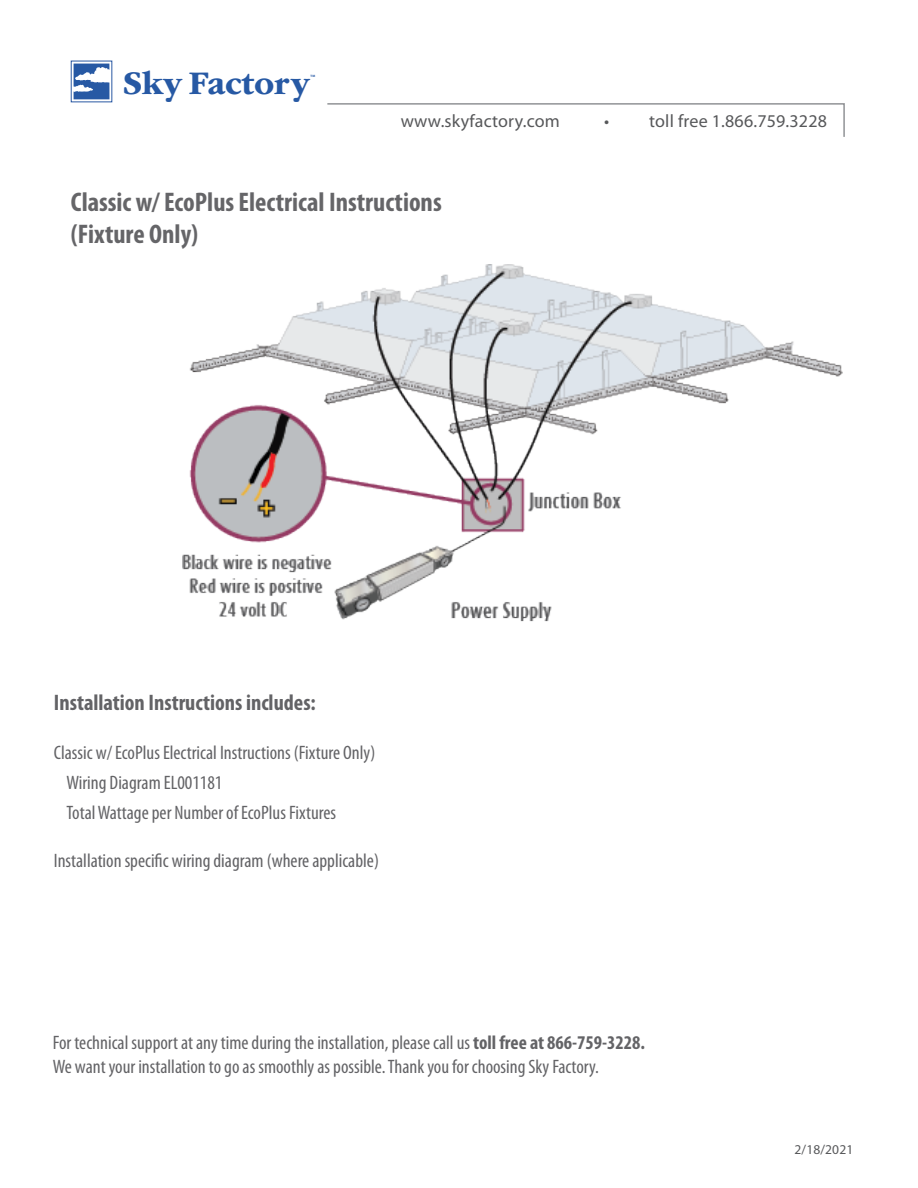
<style>
.page{position:relative;width:918px;height:1188px;background:#fff}
.page>*{position:absolute;margin:0;border:0;box-sizing:border-box;transform-origin:0 0}
.t1{font:700 34.5px "ITC Garamond Std";letter-spacing:-.01em;color:#2759a4}
.t2{font:700 condensed 27px "Myriad Pro";color:#656568}
.t3{font:700 condensed 22.5px "Myriad Pro";color:#636366}
.t4{font:condensed 19.5px/24px "Myriad Pro";color:#636366}
.Paragraph_Style_3{font:18px "Myriad Pro";letter-spacing:.01em;color:#57585a}
.Paragraph_Style_3-2{font:13.5px "Myriad Pro";letter-spacing:.01em;color:#57585a}
.t5{font:700 3.15px "Myriad Pro";color:#2759a4}
.s1{font-weight:700}
</style>
<div class="page">
<svg style="left:327px;top:103px;width:518px;height:34px"></svg>
<svg style="left:73px;top:63px;width:37px;height:37px"></svg>
<svg style="left:74px;top:64px;width:35px;height:35px"></svg>
<img style="left:182px;top:265px;width:661px;height:357px">
<p class="t1" style="left:123px;top:63px;width:188px">Sky Factory</p>
<p class="t5" style="left:311px;top:74px;width:6px">TM</p>
<p class="Paragraph_Style_3" style="left:401px;top:110px;width:161px">www.skyfactory.com</p>
<p class="Paragraph_Style_3" style="left:604px;top:110px;width:224px">• toll free 1.866.759.3228</p>
<p class="t2" style="left:71px;top:186px;width:372px">Classic w/ EcoPlus Electrical Instructions</p>
<p class="t2" style="left:71px;top:217px;width:129px">(Fixture Only)</p>
<p class="t3" style="left:54px;top:688px;width:264px">Installation Instructions includes:</p>
<p class="t4" style="left:54px;top:741px;width:323px">Classic w/ EcoPlus Electrical Instructions (Fixture Only)</p>
<p class="t4" style="left:67px;top:771px;width:157px">Wiring Diagram EL001181</p>
<p class="t4" style="left:67px;top:801px;width:271px">Total Wattage per Number of EcoPlus Fixtures</p>
<p class="t4" style="left:54px;top:849px;width:327px">Installation specific wiring diagram (where applicable)</p>
<p class="t4" style="left:53px;top:1030px;width:594px">For technical support at any time during the installation, please call us <span class="s1">toll free at 866-759-3228.<br></span>We want your installation to go as smoothly as possible. Thank you for choosing Sky Factory.</p>
<p class="Paragraph_Style_3-2" style="left:795px;top:1141px;width:60px">2/18/2021</p>
</div>
